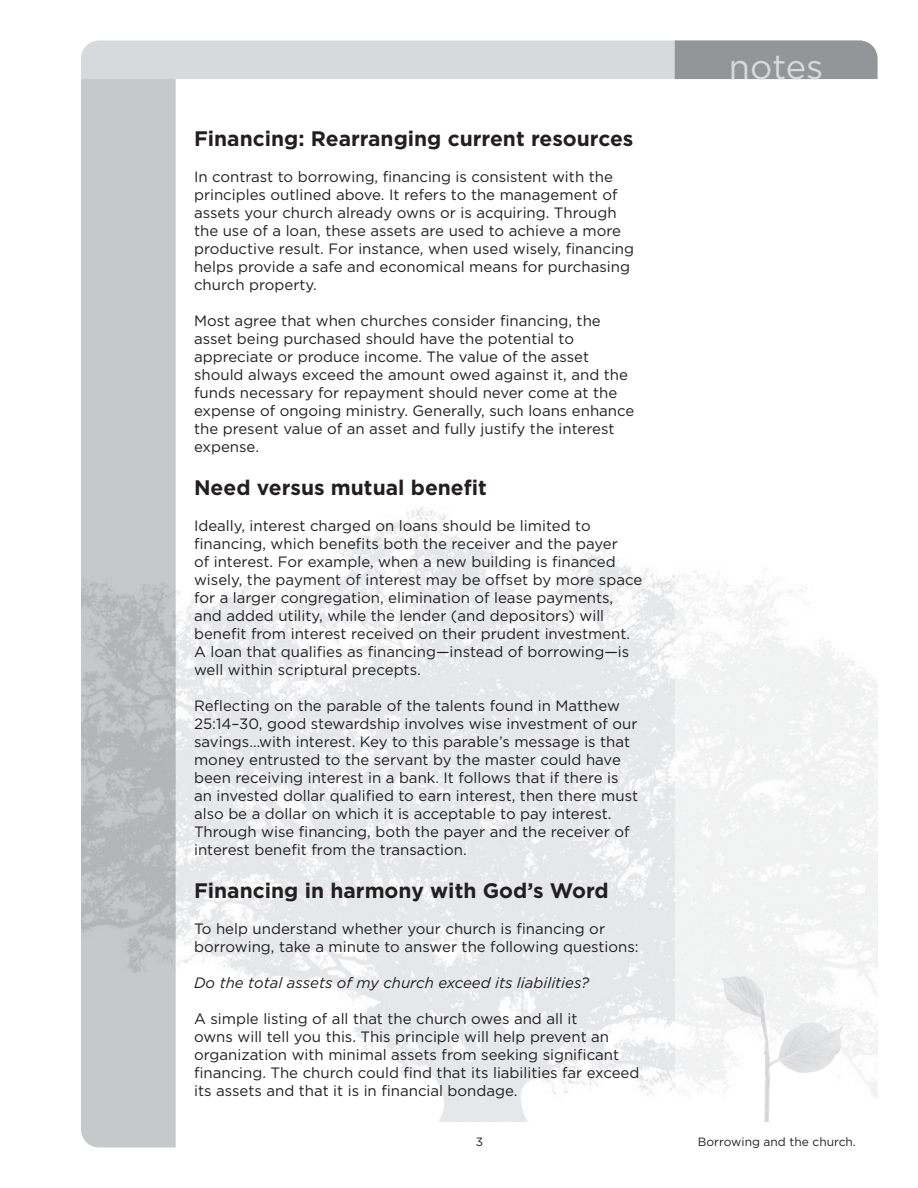
<style>
.page{position:relative;width:918px;height:1188px;background:#fff}
.page>*{position:absolute;margin:0;border:0;box-sizing:border-box;transform-origin:0 0}
.t1{font:34.5px "Gotham";color:#d8d9db}
.Heading_Text{font:700 21px "Gotham";color:#231f20}
.Body_Text{font:15px/18px "Gotham";color:#231f20}
.Body_Text-2{font:italic 15px "Gotham";color:#231f20}
.t2{font:12px "Gotham";color:#231f20}
</style>
<div class="page">
<div style="left:81px;top:79px;width:95px;height:1069px;background:#c7c8ca"></div>
<img style="left:81px;top:506px;width:594px;height:615px">
<div style="left:675px;top:67px;width:203px;height:1054px;background:linear-gradient(to right,#f9f9fa,#fbfbfb)"></div>
<svg style="left:81px;top:40px;width:797px;height:39px;background:#c7c8ca"></svg>
<p class="Heading_Text" style="left:194px;top:126px;width:441px">Financing: Rearranging current resources</p>
<p class="Body_Text" style="left:194px;top:167px;width:442px">In contrast to borrowing, financing is consistent with the principles outlined above. It refers to the management of assets your church already owns or is acquiring. Through the use of a loan, these assets are used to achieve a more productive result. For instance, when used wisely, financing helps provide a safe and economical means for purchasing church property.</p>
<p class="Body_Text" style="left:194px;top:311px;width:442px">Most agree that when churches consider financing, the asset being purchased should have the potential to appreciate or produce income. The value of the asset should always exceed the amount owed against it, and the funds necessary for repayment should never come at the expense of ongoing ministry. Generally, such loans enhance the present value of an asset and fully justify the interest expense.</p>
<p class="Heading_Text" style="left:194px;top:475px;width:294px">Need versus mutual benefit</p>
<p class="Body_Text" style="left:194px;top:516px;width:450px">Ideally, interest charged on loans should be limited to financing, which benefits both the receiver and the payer<br>of interest. For example, when a new building is financed wisely, the payment of interest may be offset by more space for a larger congregation, elimination of lease payments, and added utility, while the lender (and depositors) will benefit from interest received on their prudent investment.<br>A loan that qualifies as financing—instead of borrowing—is well within scriptural precepts.</p>
<p class="Body_Text" style="left:194px;top:696px;width:446px">Reflecting on the parable of the talents found in Matthew 25:14–30, good stewardship involves wise investment of our savings…with interest. Key to this parable’s message is that money entrusted to the servant by the master could have been receiving interest in a bank. It follows that if there is an invested dollar qualified to earn interest, then there must also be a dollar on which it is acceptable to pay interest.<br>Through wise financing, both the payer and the receiver of interest benefit from the transaction.</p>
<p class="Heading_Text" style="left:194px;top:878px;width:416px">Financing in harmony with God’s Word</p>
<p class="Body_Text" style="left:194px;top:919px;width:446px">To help understand whether your church is financing or borrowing, take a minute to answer the following questions:</p>
<p class="Body_Text-2" style="left:194px;top:974px;width:397px">Do the total assets of my church exceed its liabilities?</p>
<p class="Body_Text" style="left:194px;top:1009px;width:447px">A simple listing of all that the church owes and all it<br>owns will tell you this. This principle will help prevent an organization with minimal assets from seeking significant financing. The church could find that its liabilities far exceed its assets and that it is in financial bondage.</p>
<h1 class="t1" style="left:729px;top:47px;width:96px">notes</h1>
<p class="t2" style="left:698px;top:1135px;width:160px">Borrowing and the church.</p>
</div>
